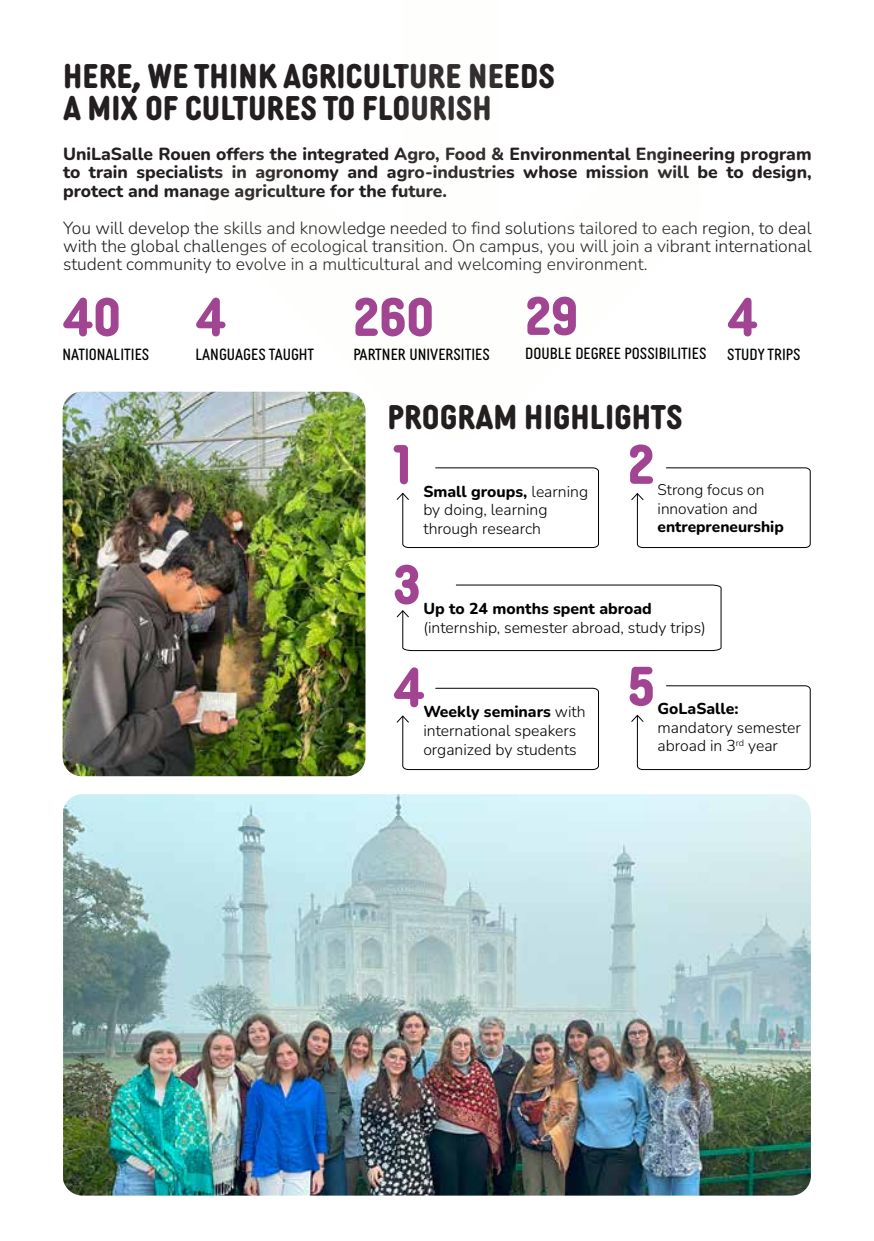
<style>
.page{position:relative;width:874px;height:1241px;background:#fff}
.page>*{position:absolute;margin:0;border:0;box-sizing:border-box;transform-origin:0 0}
.t1{font:700 53.9px "Diazo MVB Cond";color:#a14593}
.t2{font:700 52.5px "Diazo MVB Cond";color:#a14593}
.t3{font:700 33.25px/31.5px "Diazo MVB Cond";color:#231e1f}
.t4{font:300 17.5px/18.4px "Nunito";color:#231e1f;text-align:justify}
.t5{font:800 17.5px/18.4px "Nunito";color:#231e1f;text-align:justify}
.t6{font:300 15.75px/18.9px "Nunito";color:#020203}
.t7{font:15.75px "Diazo MVB Cond";color:#000}
.t8{font:800 15.75px "Nunito";color:#020203}
.t9{font:300 15.4px/18.6px "Nunito";color:#020203}
.t10{font:800 15.4px "Nunito";color:#020203}
.s1{font-weight:800}
.s2{font-weight:300}
</style>
<div class="page">
<img style="left:63px;top:391px;width:302px;height:385px">
<svg style="left:396px;top:467px;width:203px;height:81px"></svg>
<svg style="left:631px;top:467px;width:179px;height:81px"></svg>
<svg style="left:631px;top:685px;width:179px;height:85px"></svg>
<svg style="left:396px;top:687px;width:203px;height:83px"></svg>
<svg style="left:396px;top:584px;width:325px;height:67px"></svg>
<img style="left:63px;top:794px;width:747px;height:401px">
<h3 class="t3" style="left:63px;top:57px;width:493px">HERE, WE THINK AGRICULTURE NEEDS<br>A MIX OF CULTURES TO FLOURISH</h3>
<p class="t5" style="left:63px;top:144px;width:749px">UniLaSalle Rouen offers the integrated Agro, Food &amp; Environmental Engineering program to train specialists in agronomy and agro-industries whose mission will be to design, protect and manage agriculture for the future.</p>
<p class="t4" style="left:63px;top:217px;width:749px">You will develop the skills and knowledge needed to find solutions tailored to each region, to deal with the global challenges of ecological transition. On campus, you will join a vibrant international student community to evolve in a multicultural and welcoming environment.</p>
<h2 class="t2" style="left:63px;top:275px;width:60px">40</h2>
<p class="t7" style="left:63px;top:342px;width:88px">NATIONALITIES</p>
<h2 class="t2" style="left:195px;top:275px;width:32px">4</h2>
<p class="t7" style="left:195px;top:342px;width:120px">LANGUAGES TAUGHT</p>
<h2 class="t2" style="left:353px;top:275px;width:82px">260</h2>
<p class="t7" style="left:353px;top:342px;width:138px">PARTNER UNIVERSITIES</p>
<h2 class="t2" style="left:525px;top:274px;width:54px">29</h2>
<p class="t7" style="left:525px;top:341px;width:182px">DOUBLE DEGREE POSSIBILITIES</p>
<h3 class="t3" style="left:387px;top:398px;width:297px">PROGRAM HIGHLIGHTS</h3>
<h2 class="t2" style="left:726px;top:275px;width:32px">4</h2>
<p class="t7" style="left:726px;top:342px;width:75px">STUDY TRIPS</p>
<h1 class="t1" style="left:393px;top:422px;width:19px">1</h1>
<p class="t6" style="left:423px;top:481px;width:166px"><span class="s1">Small groups,</span> learning by doing, learning through research</p>
<h1 class="t1" style="left:627px;top:422px;width:28px">2</h1>
<p class="t9" style="left:657px;top:480px;width:108px">Strong focus on innovation and</p>
<p class="t10" style="left:657px;top:516px;width:128px">entrepreneurship</p>
<h1 class="t1" style="left:393px;top:542px;width:29px">3</h1>
<p class="t8" style="left:423px;top:597px;width:230px">Up to 24 months spent abroad</p>
<p class="t6" style="left:423px;top:617px;width:284px">(internship, semester abroad, study trips)</p>
<h1 class="t1" style="left:393px;top:644px;width:33px">4</h1>
<p class="t8" style="left:423px;top:700px;width:164px">Weekly seminars <span class="s2">with</span></p>
<p class="t6" style="left:423px;top:720px;width:155px">international speakers organized by students</p>
<h1 class="t1" style="left:627px;top:643px;width:28px">5</h1>
<p class="t8" style="left:657px;top:696px;width:82px">GoLaSalle:</p>
<p class="t6" style="left:657px;top:717px;width:145px">mandatory semester abroad in 3<sup>rd</sup> year</p>
</div>
